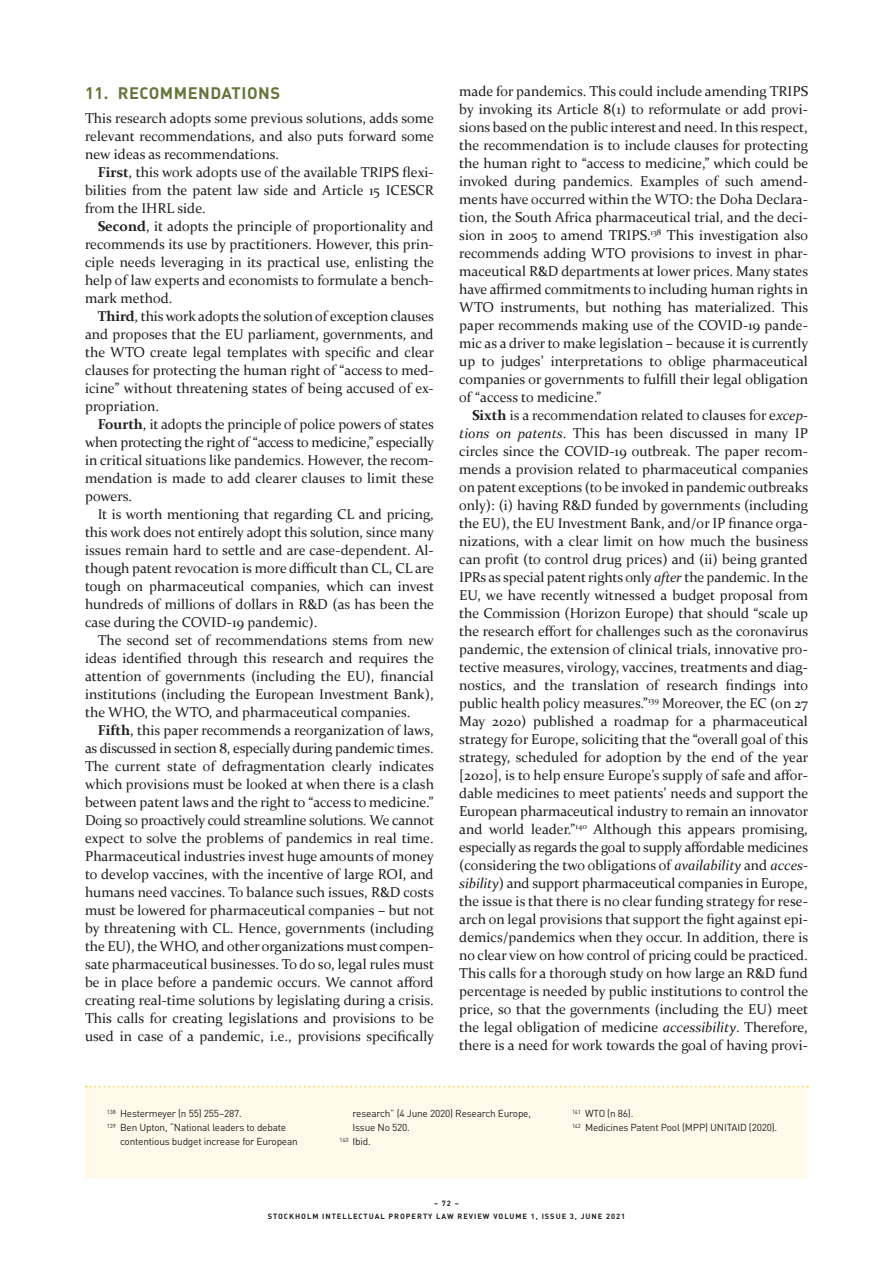
<style>
.page{position:relative;width:893px;height:1263px;background:#fff}
.page>*{position:absolute;margin:0;border:0;box-sizing:border-box;transform-origin:0 0}
.t1{font:700 16.5px "DIN";letter-spacing:.03em;color:#66753b}
.t2{font:14.25px/18px "Constantia";color:#231f20;text-align:justify}
.t3{font:10.05px/14px "DIN";letter-spacing:-.02em;color:#231f20}
.t4{font:700 7.5px/13.5px "DIN";letter-spacing:.13em;color:#231f20;text-align:center}
.s1{font-weight:700}
.s2{font-style:italic}
</style>
<div class="page">
<div style="left:85px;top:1087px;width:723px;height:91px;background:#fef9e9"></div>
<svg style="left:86px;top:1086px;width:722px;height:1px"></svg>
<p class="t1" style="left:85px;top:82px;width:197px">11. RECOMMENDATIONS</p>
<p class="t2" style="left:85px;top:109px;width:351px">This research adopts some previous solutions, adds some relevant recommendations, and also puts forward some new ideas as recommendations.</p>
<p class="t2" style="left:85px;top:163px;width:350px;text-indent:13px"><span class="s1">First</span>, this work adopts use of the available TRIPS flexi&shy;bilities from the patent law side and Article 15 ICESCR from the IHRL side.</p>
<p class="t2" style="left:85px;top:217px;width:351px;text-indent:13px"><span class="s1">Second</span>, it adopts the principle of proportionality and recommends its use by practitioners. However, this prin&shy;ciple needs leveraging in its practical use, enlisting the help of law experts and economists to formulate a bench&shy;mark method.</p>
<p class="t2" style="left:85px;top:307px;width:351px;text-indent:13px"><span class="s1">Third</span>, this work adopts the solution of exception clauses and proposes that the EU parliament, governments, and the WTO create legal templates with specific and clear clauses for protecting the human right of “access to med&shy;icine” without threatening states of being accused of ex&shy;propriation.</p>
<p class="t2" style="left:85px;top:415px;width:351px;text-indent:13px"><span class="s1">Fourth</span>, it adopts the principle of police powers of states when protecting the right of “access to medicine,” especially in critical situations like pandemics. However, the recom&shy;mendation is made to add clearer clauses to limit these powers.</p>
<p class="t2" style="left:85px;top:505px;width:351px;text-indent:13px">It is worth mentioning that regarding CL and pricing, this work does not entirely adopt this solution, since many issues remain hard to settle and are case-dependent. Al&shy;though patent revocation is more difficult than CL, CL are tough on pharmaceutical companies, which can invest hundreds of millions of dollars in R&amp;D (as has been the case during the COVID-19 pandemic).</p>
<p class="t2" style="left:85px;top:631px;width:351px;text-indent:13px">The second set of recommendations stems from new ideas identified through this research and requires the attention of governments (including the EU), financial institutions (including the European Investment Bank), the WHO, the WTO, and pharmaceutical companies.</p>
<p class="t2" style="left:85px;top:721px;width:351px;text-indent:13px"><span class="s1">Fifth</span>, this paper recommends a reorganization of laws, as discussed in section 8, especially during pandemic times.<br>The current state of defragmentation clearly indicates which provisions must be looked at when there is a clash between patent laws and the right to “access to medicine.” Doing so proactively could streamline solutions. We cannot expect to solve the problems of pandemics in real time.<br>Pharmaceutical industries invest huge amounts of money to develop vaccines, with the incentive of large ROI, and humans need vaccines. To balance such issues, R&amp;D costs must be lowered for pharmaceutical companies – but not by threatening with CL. Hence, governments (including the EU), the WHO, and other organizations must compen&shy;sate pharmaceutical businesses. To do so, legal rules must be in place before a pandemic occurs. We cannot afford creating real-time solutions by legislating during a crisis.<br>This calls for creating legislations and provisions to be used in case of a pandemic, i.e., provisions specifically</p>
<p class="t2" style="left:459px;top:81px;width:351px">made for pandemics. This could include amending TRIPS by invoking its Article 8(1) to reformulate or add provi&shy;sions based on the public interest and need. In this respect, the recommendation is to include clauses for protecting the human right to “access to medicine,” which could be invoked during pandemics. Examples of such amend&shy;ments have occurred within the WTO: the Doha Declara&shy;tion, the South Africa pharmaceutical trial, and the deci&shy;sion in 2005 to amend TRIPS.<sup>138</sup> This investigation also recommends adding WTO provisions to invest in phar&shy;maceutical R&amp;D departments at lower prices. Many states have affirmed commitments to including human rights in WTO instruments, but nothing has materialized. This paper recommends making use of the COVID-19 pande&shy;mic as a driver to make legislation – because it is currently up to judges’ interpretations to oblige pharmaceutical companies or governments to fulfill their legal obligation of “access to medicine.”</p>
<p class="t2" style="left:459px;top:405px;width:351px;text-indent:13px"><span class="s1">Sixth</span> is a recommendation related to clauses for e<span class="s2">xcep&shy;tions on patents</span>. This has been discussed in many IP circles since the COVID-19 outbreak. The paper recom&shy;mends a provision related to pharmaceutical companies on patent exceptions (to be invoked in pandemic outbreaks only): (i) having R&amp;D funded by governments (including the EU), the EU Investment Bank, and/or IP finance orga&shy;nizations, with a clear limit on how much the business can profit (to control drug prices) and (ii) being granted IPRs as special patent rights only <span class="s2">after</span> the pandemic. In the EU, we have recently witnessed a budget proposal from the Commission (Horizon Europe) that should “scale up the research effort for challenges such as the coronavirus pandemic, the extension of clinical trials, innovative pro&shy;tective measures, virology, vaccines, treatments and diag&shy;nostics, and the translation of research findings into public health policy measures.”<sup>139</sup> Moreover, the EC (on 27<br>May 2020) published a roadmap for a pharmaceutical strategy for Europe, soliciting that the “overall goal of this strategy, scheduled for adoption by the end of the year [2020], is to help ensure Europe’s supply of safe and affor&shy;dable medicines to meet patients’ needs and support the European pharmaceutical industry to remain an innovator and world leader.”<sup>140</sup> Although this appears promising, especially as regards the goal to supply affordable medicines (considering the two obligations of <span class="s2">availability</span> and <span class="s2">acces&shy;sibility</span>) and support pharmaceutical companies in Europe, the issue is that there is no clear funding strategy for rese&shy;arch on legal provisions that support the fight against epi&shy;demics/pandemics when they occur. In addition, there is no clear view on how control of pricing could be practiced.<br>This calls for a thorough study on how large an R&amp;D fund percentage is needed by public institutions to control the price, so that the governments (including the EU) meet the legal obligation of medicine <span class="s2">accessibility</span>. Therefore, there is a need for work towards the goal of having provi-</p>
<p class="t3" style="left:107px;top:1106px;width:136px"><sup>138</sup> Hestermeyer (n 55) 255–287.</p>
<p class="t3" style="left:107px;top:1120px;width:181px"><sup>139</sup> Ben Upton, “National leaders to debate</p>
<p class="t3" style="left:120px;top:1134px;width:179px">contentious budget increase for European</p>
<p class="t3" style="left:353px;top:1106px;width:180px">research” (4 June 2020) Research Europe,</p>
<p class="t3" style="left:353px;top:1120px;width:59px">Issue No 520.</p>
<p class="t3" style="left:339px;top:1134px;width:33px"><sup>140</sup> Ibid.</p>
<p class="t3" style="left:572px;top:1106px;width:207px"><sup>141</sup> WTO (n 86).<br><sup>142</sup> Medicines Patent Pool (MPP) UNITAID (2020).</p>
<p class="t4" style="left:268px;top:1196px;width:359px">– 72 –<br>STOCKHOLM INTELLECTUAL PROPERTY LAW REVIEW VOLUME 1, ISSUE 3, JUNE 2021</p>
</div>
